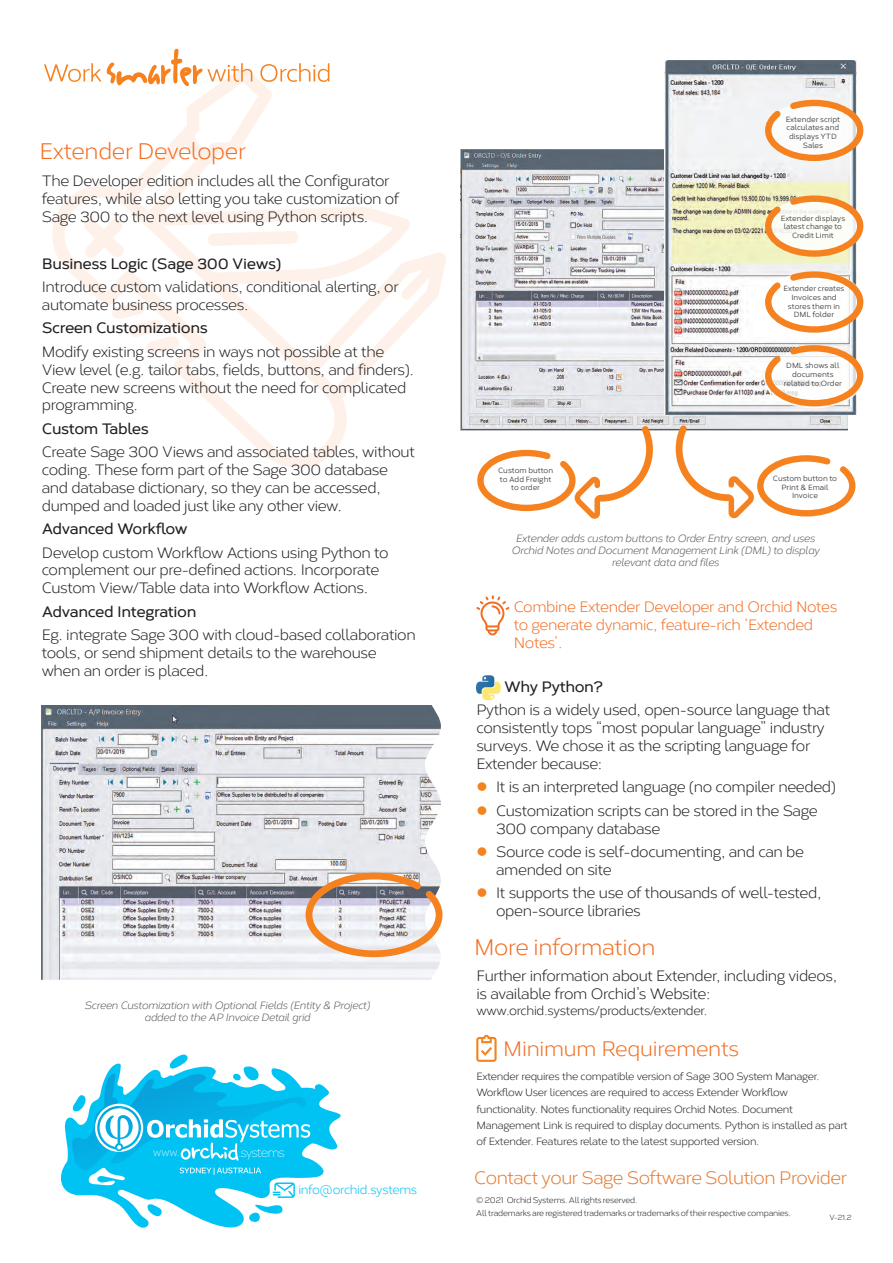
<style>
.page{position:relative;width:893px;height:1263px;background:#fff}
.page>*{position:absolute;margin:0;border:0;box-sizing:border-box;transform-origin:0 0}
.t1{font:22.5px "Corbert";letter-spacing:-.01em;color:#f36d21}
.t2{font:21px "Corbert";letter-spacing:-.01em;color:#f36d21}
.t3{font:18px "Corbert";letter-spacing:-.025em;color:#e57930}
.t4{font:15px/17.9px "Corbert";letter-spacing:-.025em;color:#231f20}
.t5{font:600 15px "Corbert";letter-spacing:-.025em;color:#231f20}
.t6{font:15px/17.9px "Corbert";letter-spacing:-.025em;color:#f36d21}
.t7{font:200 13.65px "Omnes";letter-spacing:-.035em;color:#fff}
.t8{font:12.6px "Corbert";letter-spacing:-.025em;color:#231f20}
.t9{font:200 12.45px "Omnes";color:#fff}
.t10{font:12.3px "Corbert";letter-spacing:-.025em;color:#00c2f3}
.t11{font:10.5px/16.4px "Corbert";letter-spacing:-.025em;color:#231f20}
.t12{font:italic 10.5px/12.5px "Corbert";letter-spacing:-.025em;color:#58595b;text-align:center}
.t13{font:8.25px/12.9px "Corbert";letter-spacing:-.025em;color:#231f20}
.t14{font:500 7.5px/8.7px "Corbert";color:#404041;text-align:center}
.t15{font:7.5px "Corbert";color:#231f20}
.s1{color:#f5821f}
</style>
<div class="page">
<svg style="left:44px;top:49px;width:285px;height:37px"></svg>
<svg style="left:60px;top:1054px;width:281px;height:174px"></svg>
<svg style="left:72px;top:1072px;width:238px;height:103px"></svg>
<svg style="left:476px;top:595px;width:33px;height:40px"></svg>
<svg style="left:476px;top:1035px;width:21px;height:27px"></svg>
<svg style="left:476px;top:675px;width:25px;height:25px"></svg>
<img style="left:42px;top:705px;width:399px;height:275px">
<svg style="left:302px;top:869px;width:141px;height:91px"></svg>
<img style="left:460px;top:149px;width:388px;height:281px">
<img style="left:664px;top:60px;width:192px;height:355px">
<svg style="left:762px;top:192px;width:102px;height:68px"></svg>
<svg style="left:762px;top:268px;width:102px;height:68px"></svg>
<svg style="left:762px;top:342px;width:102px;height:68px"></svg>
<svg style="left:762px;top:97px;width:102px;height:67px"></svg>
<svg style="left:672px;top:420px;width:184px;height:99px"></svg>
<svg style="left:474px;top:420px;width:182px;height:99px"></svg>
<h1 class="t1" style="left:40px;top:142px;width:208px">Extender Developer</h1>
<p class="t4" style="left:42px;top:173px;width:359px">The Developer edition includes all the Configurator features, while also letting you take customization of<br>Sage 300 to the next level using Python scripts.</p>
<p class="t5" style="left:42px;top:257px;width:241px">Business Logic (Sage 300 Views)</p>
<p class="t4" style="left:42px;top:279px;width:358px">Introduce custom validations, conditional alerting, or automate business processes.</p>
<p class="t5" style="left:42px;top:322px;width:167px">Screen Customizations</p>
<p class="t4" style="left:42px;top:344px;width:374px">Modify existing screens in ways not possible at the View level (e.g. tailor tabs, fields, buttons, and finders).<br>Create new screens without the need for complicated programming.</p>
<p class="t5" style="left:42px;top:422px;width:109px">Custom Tables</p>
<p class="t4" style="left:42px;top:444px;width:375px">Create Sage 300 Views and associated tables, without coding. These form part of the Sage 300 database and database dictionary, so they can be accessed, dumped and loaded just like any other view.</p>
<p class="t5" style="left:42px;top:523px;width:147px">Advanced Workflow</p>
<p class="t4" style="left:42px;top:545px;width:348px">Develop custom Workflow Actions using Python to complement our pre-defined actions. Incorporate<br>Custom View/Table data into Workflow Actions.</p>
<p class="t5" style="left:42px;top:605px;width:156px">Advanced Integration</p>
<p class="t4" style="left:42px;top:627px;width:376px">Eg. integrate Sage 300 with cloud-based collaboration tools, or send shipment details to the warehouse when an order is placed.</p>
<p class="t12" style="left:85px;top:1000px;width:287px">Screen Customization with Optional Fields (Entity &amp; Project) added to the AP Invoice Detail grid</p>
<p class="t9" style="left:153px;top:1148px;width:27px">www.</p>
<p class="t7" style="left:239px;top:1147px;width:47px">.systems</p>
<p class="t10" style="left:298px;top:1185px;width:120px">info@orchid.systems</p>
<p class="t14" style="left:786px;top:115px;width:56px">Extender script calculates and displays YTD<br>Sales</p>
<p class="t14" style="left:781px;top:214px;width:66px">Extender displays latest change to<br>Credit Limit</p>
<p class="t14" style="left:783px;top:285px;width:63px">Extender creates<br>Invoices and stores them in<br>DML folder</p>
<p class="t14" style="left:784px;top:362px;width:60px">DML shows all documents related to Order</p>
<p class="t14" style="left:498px;top:467px;width:56px">Custom button to Add Freight to order</p>
<p class="t14" style="left:773px;top:475px;width:66px">Custom button to<br>Print &amp; Email<br>Invoice</p>
<p class="t12" style="left:512px;top:533px;width:310px">Extender adds custom buttons to Order Entry screen, and uses<br>Orchid Notes and Document Management Link (DML) to display relevant data and files</p>
<p class="t6" style="left:514px;top:600px;width:325px">Combine Extender Developer and Orchid Notes to generate dynamic, feature-rich ‘Extended<br>Notes’.</p>
<p class="t5" style="left:504px;top:680px;width:101px">Why Python?</p>
<p class="t4" style="left:476px;top:702px;width:355px">Python is a widely used, open-source language that consistently tops “most popular language” industry surveys. We chose it as the scripting language for Extender because:</p>
<p class="t4" style="left:476px;top:779px;width:361px"><span class="s1">●</span> It is an interpreted language (no compiler needed)</p>
<p class="t4" style="left:496px;top:803px;width:323px;text-indent:-20px"><span class="s1">●</span> Customization scripts can be stored in the Sage<br>300 company database</p>
<p class="t4" style="left:496px;top:844px;width:309px;text-indent:-20px"><span class="s1">●</span> Source code is self-documenting, and can be amended on site</p>
<p class="t4" style="left:496px;top:885px;width:327px;text-indent:-20px"><span class="s1">●</span> It supports the use of thousands of well-tested, open-source libraries</p>
<h1 class="t1" style="left:474px;top:938px;width:183px">More information</h1>
<p class="t4" style="left:476px;top:968px;width:362px">Further information about Extender, including videos, is available from Orchid’s Website:</p>
<p class="t8" style="left:476px;top:1005px;width:233px">www.orchid.systems/products/extender.</p>
<h2 class="t2" style="left:503px;top:1040px;width:237px">Minimum Requirements</h2>
<p class="t11" style="left:476px;top:1069px;width:373px">Extender requires the compatible version of Sage 300 System Manager.<br>Workflow User licences are required to access Extender Workflow functionality. Notes functionality requires Orchid Notes. Document Management Link is required to display documents. Python is installed as part of Extender. Features relate to the latest supported version.</p>
<p class="t3" style="left:474px;top:1170px;width:374px">Contact your Sage Software Solution Provider</p>
<p class="t15" style="left:829px;top:1214px;width:24px">V-21.2</p>
<p class="t13" style="left:476px;top:1194px;width:316px">© 2021 Orchid Systems. All rights reserved.<br>All trademarks are registered trademarks or trademarks of their respective companies.</p>
</div>
